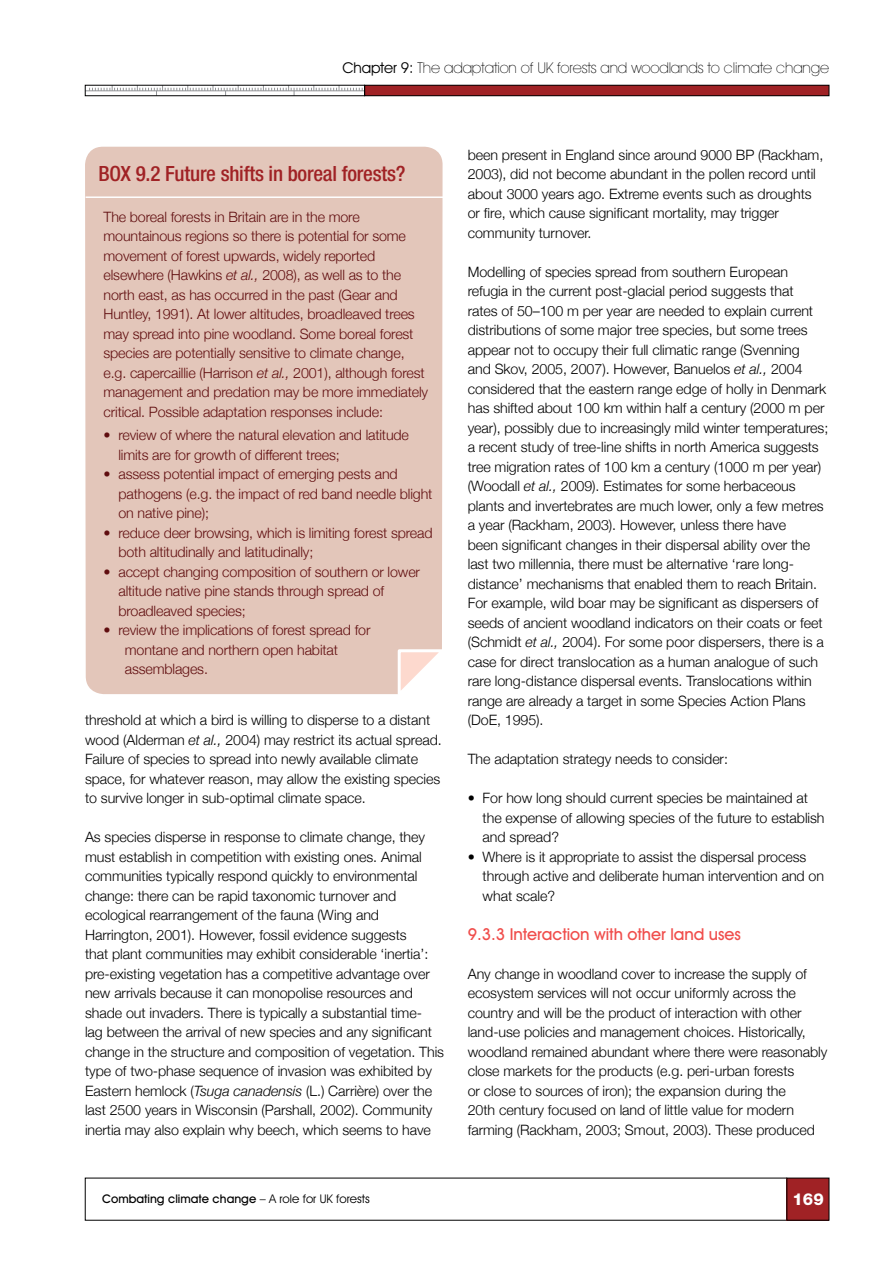
<style>
.page{position:relative;width:893px;height:1263px;background:#fff}
.page>*{position:absolute;margin:0;border:0;box-sizing:border-box;transform-origin:0 0}
.t1{font:500 condensed 21px "Helvetica Neue";letter-spacing:-.01em;color:#a02225}
.t2{font:500 16.5px "Avant Garde IT Cby BT";letter-spacing:-.005em;color:#f04e4c}
.t3{font:800 16.5px "Helvetica Neue";color:#fff}
.t4{font:200 15px "Avant Garde IT Cby BT";letter-spacing:-.01em;color:#000}
.t5{font:300 14.25px/19.5px "Helvetica Neue";letter-spacing:-.005em;color:#000}
.t6{font:300 14.25px/19.5px "Helvetica Neue";letter-spacing:-.01em;color:#600d0f}
.t7{font:500 12px "Avant Garde IT Cby BT";color:#000}
.s1{font-weight:400}
.s2{font-style:italic}
</style>
<div class="page">
<div style="left:365px;top:85px;width:464px;height:11px;background:#a02225"></div>
<div style="left:364px;top:85px;width:465px;height:11px;border:1px solid #000"></div>
<hr style="left:85px;top:91px;width:279px;height:1px;background:#939598">
<svg style="left:89px;top:87px;width:274px;height:7px"></svg>
<div style="left:787px;top:1178px;width:42px;height:42px;background:#a02225"></div>
<div style="left:85px;top:147px;width:358px;height:547px;background:#e3c6ba"></div>
<hr style="left:86px;top:196px;width:357px;height:2px;background:#fff">
<svg style="left:396px;top:648px;width:47px;height:46px"></svg>
<p class="t4" style="left:342px;top:59px;width:488px"><span class="s1">Chapter 9:</span> The adaptation of UK forests and woodlands to climate change</p>
<h1 class="t1" style="left:98px;top:161px;width:309px">BOX 9.2 Future shifts in boreal forests?</h1>
<p class="t6" style="left:104px;top:206px;width:326px">The boreal forests in Britain are in the more mountainous regions so there is potential for some movement of forest upwards, widely reported elsewhere (Hawkins <span class="s2">et al.,</span> 2008), as well as to the north east, as has occurred in the past (Gear and Huntley, 1991). At lower altitudes, broadleaved trees may spread into pine woodland. Some boreal forest species are potentially sensitive to climate change, e.g. capercaillie (Harrison <span class="s2">et al.,</span> 2001), although forest management and predation may be more immediately critical. Possible adaptation responses include:</p>
<p class="t6" style="left:118px;top:424px;width:292px;text-indent:-15px">• review of where the natural elevation and latitude limits are for growth of different trees;</p>
<p class="t6" style="left:118px;top:463px;width:315px;text-indent:-15px">• assess potential impact of emerging pests and pathogens (e.g. the impact of red band needle blight on native pine);</p>
<p class="t6" style="left:118px;top:522px;width:316px;text-indent:-15px">• reduce deer browsing, which is limiting forest spread both altitudinally and latitudinally;</p>
<p class="t6" style="left:118px;top:561px;width:303px;text-indent:-15px">• accept changing composition of southern or lower altitude native pine stands through spread of broadleaved species;</p>
<p class="t6" style="left:125px;top:619px;width:247px;text-indent:-21px">• review the implications of forest spread for montane and northern open habitat assemblages.</p>
<p class="t5" style="left:85px;top:709px;width:358px">threshold at which a bird is willing to disperse to a distant wood (Alderman <span class="s2">et al.,</span> 2004) may restrict its actual spread.<br>Failure of species to spread into newly available climate space, for whatever reason, may allow the existing species to survive longer in sub-optimal climate space.</p>
<p class="t5" style="left:85px;top:826px;width:361px">As species disperse in response to climate change, they must establish in competition with existing ones. Animal communities typically respond quickly to environmental change: there can be rapid taxonomic turnover and ecological rearrangement of the fauna (Wing and Harrington, 2001). However, fossil evidence suggests<br>that plant communities may exhibit considerable ‘inertia’: pre-existing vegetation has a competitive advantage over new arrivals because it can monopolise resources and shade out invaders. There is typically a substantial time-<br>lag between the arrival of new species and any significant change in the structure and composition of vegetation. This type of two-phase sequence of invasion was exhibited by Eastern hemlock (<span class="s2">Tsuga canadensis</span> (L.) Carrière) over the last 2500 years in Wisconsin (Parshall, 2002). Community inertia may also explain why beech, which seems to have</p>
<p class="t5" style="left:468px;top:144px;width:357px">been present in England since around 9000 BP (Rackham, 2003), did not become abundant in the pollen record until about 3000 years ago. Extreme events such as droughts or fire, which cause significant mortality, may trigger community turnover.</p>
<p class="t5" style="left:468px;top:261px;width:362px">Modelling of species spread from southern European refugia in the current post-glacial period suggests that<br>rates of 50–100 m per year are needed to explain current distributions of some major tree species, but some trees appear not to occupy their full climatic range (Svenning<br>and Skov, 2005, 2007). However, Banuelos <span class="s2">et al.,</span> 2004 considered that the eastern range edge of holly in Denmark has shifted about 100 km within half a century (2000 m per year), possibly due to increasingly mild winter temperatures; a recent study of tree-line shifts in north America suggests tree migration rates of 100 km a century (1000 m per year) (Woodall <span class="s2">et al.,</span> 2009). Estimates for some herbaceous plants and invertebrates are much lower, only a few metres a year (Rackham, 2003). However, unless there have<br>been significant changes in their dispersal ability over the last two millennia, there must be alternative ‘rare long&shy;distance’ mechanisms that enabled them to reach Britain.<br>For example, wild boar may be significant as dispersers of seeds of ancient woodland indicators on their coats or feet (Schmidt <span class="s2">et al.,</span> 2004). For some poor dispersers, there is a case for direct translocation as a human analogue of such rare long-distance dispersal events. Translocations within range are already a target in some Species Action Plans (DoE, 1995).</p>
<p class="t5" style="left:468px;top:748px;width:262px">The adaptation strategy needs to consider:</p>
<p class="t5" style="left:483px;top:787px;width:343px;text-indent:-15px">• For how long should current species be maintained at the expense of allowing species of the future to establish and spread?</p>
<p class="t5" style="left:483px;top:846px;width:343px;text-indent:-15px">• Where is it appropriate to assist the dispersal process through active and deliberate human intervention and on what scale?</p>
<p class="t2" style="left:468px;top:924px;width:275px">9.3.3 Interaction with other land uses</p>
<p class="t5" style="left:468px;top:963px;width:361px">Any change in woodland cover to increase the supply of ecosystem services will not occur uniformly across the country and will be the product of interaction with other land-use policies and management choices. Historically, woodland remained abundant where there were reasonably close markets for the products (e.g. peri-urban forests<br>or close to sources of iron); the expansion during the<br>20th century focused on land of little value for modern farming (Rackham, 2003; Smout, 2003). These produced</p>
<p class="t7" style="left:102px;top:1192px;width:269px">Combating climate change <span class="s1">– A role for UK forests</span></p>
<p class="t3" style="left:792px;top:1189px;width:33px">169</p>
</div>
